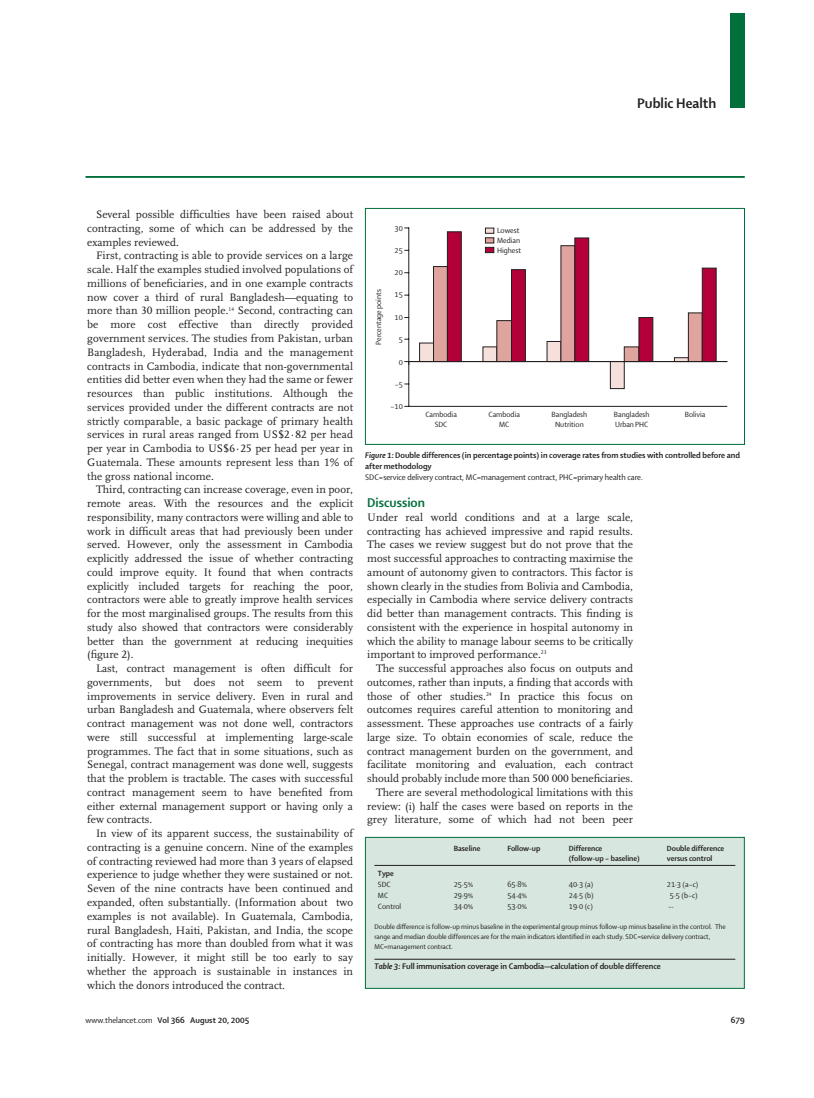
<style>
.page{position:relative;width:814px;height:1098px;background:#fff}
.page>*{position:absolute;margin:0;border:0;box-sizing:border-box;transform-origin:0 0}
.t1{font:15px "Shaker RB";color:#231f1f}
.t2{font:13.75px "Shaker RB";color:#006f3b}
.t3{font:11.25px/13.8px "Scala LF";color:#231f1f;text-align:justify}
.t4{font:8.75px/11px "Shaker RB";color:#231f1f}
.t5{font:8.75px "Shaker R";color:#231f1f}
.t6{font:8.12px/10px "Shaker R";color:#231f1f;text-align:center}
.t7{font:8.12px "Shaker RB";color:#231f1f}
.t8{font:7.5px/10px "Shaker R";color:#231f1f}
.s1{font-family:"Shaker RBI"}
.s2{font-family:"Shaker R"}
</style>
<div class="page">
<div style="left:730px;top:14px;width:15px;height:94px;background:#006f3b"></div>
<hr style="left:86px;top:176px;width:659px;height:2px;background:#006f3b">
<div style="left:419px;top:343px;width:15px;height:19px;background:#f6e0dc;border:1px solid #231f1f"></div>
<div style="left:433px;top:266px;width:15px;height:96px;background:#e0a49f;border:1px solid #231f1f"></div>
<div style="left:447px;top:231px;width:14px;height:131px;background:#b30038;border:1px solid #231f1f"></div>
<div style="left:482px;top:346px;width:15px;height:16px;background:#f6e0dc"></div>
<div style="left:496px;top:320px;width:16px;height:42px;background:#e0a49f;border:1px solid #231f1f"></div>
<div style="left:511px;top:269px;width:15px;height:93px;background:#b30038;border:1px solid #231f1f"></div>
<div style="left:547px;top:341px;width:14px;height:21px;background:#f6e0dc"></div>
<div style="left:560px;top:245px;width:15px;height:117px;background:#e0a49f"></div>
<div style="left:574px;top:238px;width:15px;height:124px;background:#b30038;border:1px solid #231f1f"></div>
<div style="left:610px;top:361px;width:14px;height:28px;background:#f6e0dc;border:1px solid #231f1f"></div>
<div style="left:624px;top:346px;width:15px;height:16px;background:#e0a49f;border:1px solid #231f1f"></div>
<div style="left:638px;top:317px;width:15px;height:45px;background:#b30038;border:1px solid #231f1f"></div>
<svg style="left:674px;top:357px;width:14px;height:4px"></svg>
<div style="left:688px;top:312px;width:14px;height:50px;background:#e0a49f;border:1px solid #231f1f"></div>
<div style="left:702px;top:268px;width:14px;height:94px;background:#b30038;border:1px solid #231f1f"></div>
<hr style="left:408px;top:228px;width:1px;height:178px;background:#231f1f">
<hr style="left:409px;top:406px;width:318px;height:1px;background:#231f1f">
<hr style="left:409px;top:361px;width:318px;height:1px;background:#231f1f">
<svg style="left:485px;top:228px;width:9px;height:6px"></svg>
<svg style="left:485px;top:237px;width:9px;height:6px"></svg>
<svg style="left:485px;top:247px;width:9px;height:6px"></svg>
<div style="left:365px;top:208px;width:379px;height:236px;border:1px solid #006f3b"></div>
<div style="left:365px;top:837px;width:379px;height:151px;background:#d7e7df"></div>
<hr style="left:374px;top:865px;width:361px;height:1px;background:#231f1f">
<hr style="left:374px;top:959px;width:361px;height:1px;background:#231f1f">
<div style="left:365px;top:837px;width:379px;height:151px;border:1px solid #006f3b"></div>
<h1 class="t1" style="left:637px;top:97px;width:81px">Public Health</h1>
<p class="t3" style="left:87px;top:208px;width:267px;text-indent:9px">Several possible difficulties have been raised about contracting, some of which can be addressed by the examples reviewed.</p>
<p class="t3" style="left:87px;top:249px;width:267px;text-indent:9px">First, contracting is able to provide services on a large scale. Half the examples studied involved populations of millions of beneficiaries, and in one example contracts now cover a third of rural Bangladesh—equating to more than 30 million people.<sup>14</sup> Second, contracting can be more cost effective than directly provided government services. The studies from Pakistan, urban Bangladesh, Hyderabad, India and the management contracts in Cambodia, indicate that non-governmental entities did better even when they had the same or fewer resources than public institutions. Although the services provided under the different contracts are not strictly comparable, a basic package of primary health services in rural areas ranged from US$2·82 per head per year in Cambodia to US$6·25 per head per year in Guatemala. These amounts represent less than 1% of the gross national income.</p>
<p class="t3" style="left:87px;top:483px;width:267px;text-indent:9px">Third, contracting can increase coverage, even in poor, remote areas. With the resources and the explicit responsibility, many contractors were willing and able to work in difficult areas that had previously been under served. However, only the assessment in Cambodia explicitly addressed the issue of whether contracting could improve equity. It found that when contracts explicitly included targets for reaching the poor, contractors were able to greatly improve health services for the most marginalised groups. The results from this study also showed that contractors were considerably better than the government at reducing inequities (figure 2).</p>
<p class="t3" style="left:87px;top:662px;width:267px;text-indent:9px">Last, contract management is often difficult for governments, but does not seem to prevent improvements in service delivery. Even in rural and urban Bangladesh and Guatemala, where observers felt contract management was not done well, contractors were still successful at implementing large-scale programmes. The fact that in some situations, such as Senegal, contract management was done well, suggests that the problem is tractable. The cases with successful contract management seem to have benefited from either external management support or having only a few contracts.</p>
<p class="t3" style="left:87px;top:827px;width:267px;text-indent:9px">In view of its apparent success, the sustainability of contracting is a genuine concern. Nine of the examples of contracting reviewed had more than 3 years of elapsed experience to judge whether they were sustained or not.<br>Seven of the nine contracts have been continued and expanded, often substantially. (Information about two examples is not available). In Guatemala, Cambodia, rural Bangladesh, Haiti, Pakistan, and India, the scope of contracting has more than doubled from what it was initially. However, it might still be too early to say whether the approach is sustainable in instances in which the donors introduced the contract.</p>
<p class="t6" style="left:374px;top:345px;width:57px;rotate:-90deg">Percentage points</p>
<p class="t6" style="left:395px;top:224px;width:10px">30</p>
<p class="t6" style="left:395px;top:246px;width:10px">25</p>
<p class="t6" style="left:395px;top:268px;width:10px">20</p>
<p class="t6" style="left:395px;top:290px;width:10px">15</p>
<p class="t6" style="left:395px;top:313px;width:10px">10</p>
<p class="t6" style="left:399px;top:335px;width:6px">5</p>
<p class="t6" style="left:399px;top:357px;width:6px">0</p>
<p class="t6" style="left:395px;top:380px;width:10px">–5</p>
<p class="t6" style="left:497px;top:226px;width:25px;text-align:left">Lowest<br>Median<br>Highest</p>
<p class="t6" style="left:390px;top:402px;width:14px">–10</p>
<p class="t6" style="left:425px;top:410px;width:33px">Cambodia<br>SDC</p>
<p class="t6" style="left:488px;top:410px;width:33px">Cambodia<br>MC</p>
<p class="t6" style="left:551px;top:410px;width:37px">Bangladesh<br>Nutrition</p>
<p class="t6" style="left:614px;top:410px;width:37px;text-align:left">Bangladesh<br>Urban PHC</p>
<p class="t6" style="left:685px;top:410px;width:22px">Bolivia</p>
<p class="t4" style="left:365px;top:450px;width:376px"><span class="s1">Figure 1:</span> Double differences (in percentage points) in coverage rates from studies with controlled before and after methodology</p>
<p class="t5" style="left:365px;top:473px;width:279px">SDC=service delivery contract, MC=management contract, PHC=primary health care.</p>
<p class="t2" style="left:367px;top:497px;width:59px">Discussion</p>
<p class="t3" style="left:367px;top:511px;width:267px">Under real world conditions and at a large scale, contracting has achieved impressive and rapid results.<br>The cases we review suggest but do not prove that the most successful approaches to contracting maximise the amount of autonomy given to contractors. This factor is shown clearly in the studies from Bolivia and Cambodia, especially in Cambodia where service delivery contracts did better than management contracts. This finding is consistent with the experience in hospital autonomy in which the ability to manage labour seems to be critically important to improved performance.<sup>23</sup></p>
<p class="t3" style="left:367px;top:662px;width:267px;text-align:right">The successful approaches also focus on outputs and outcomes, rather than inputs, a finding that accords with those of other studies.<sup>24</sup> In practice this focus on outcomes requires careful attention to monitoring and assessment. These approaches use contracts of a fairly large size. To obtain economies of scale, reduce the contract management burden on the government, and facilitate monitoring and evaluation, each contract should probably include more than 500 000 beneficiaries.<br>There are several methodological limitations with this review: (i) half the cases were based on reports in the grey literature, some of which had not been peer</p>
<p class="t7" style="left:454px;top:845px;width:28px">Baseline</p>
<p class="t7" style="left:507px;top:845px;width:35px">Follow-up</p>
<p class="t7" style="left:569px;top:845px;width:35px">Difference</p>
<p class="t7" style="left:667px;top:845px;width:59px">Double difference</p>
<p class="t7" style="left:569px;top:855px;width:72px">(follow-up – baseline)</p>
<p class="t7" style="left:667px;top:855px;width:47px">versus control</p>
<p class="t7" style="left:378px;top:870px;width:17px">Type</p>
<p class="t6" style="left:378px;top:880px;width:14px">SDC</p>
<p class="t6" style="left:454px;top:880px;width:21px">25·5%</p>
<p class="t6" style="left:507px;top:880px;width:21px">65·8%</p>
<p class="t6" style="left:569px;top:880px;width:26px">40·3 (a)</p>
<p class="t6" style="left:667px;top:880px;width:33px">21·3 (a–c)</p>
<p class="t6" style="left:378px;top:891px;width:12px">MC</p>
<p class="t6" style="left:454px;top:891px;width:21px">29·9%</p>
<p class="t6" style="left:507px;top:891px;width:21px">54·4%</p>
<p class="t6" style="left:569px;top:891px;width:26px">24·5 (b)</p>
<p class="t6" style="left:670px;top:891px;width:29px">5·5 (b–c)</p>
<p class="t6" style="left:378px;top:901px;width:25px">Control</p>
<p class="t6" style="left:454px;top:901px;width:21px">34·0%</p>
<p class="t6" style="left:507px;top:901px;width:21px">53·0%</p>
<p class="t6" style="left:569px;top:901px;width:25px">19·0 (c)</p>
<p class="t8" style="left:374px;top:922px;width:353px">Double difference is follow-up minus baseline in the experimental group minus follow-up minus baseline in the control. The range and median double differences are for the main indicators identified in each study. SDC=service delivery contract,<br>MC=management contract.</p>
<p class="t4" style="left:374px;top:961px;width:288px"><span class="s1">Table 3:</span> Full immunisation coverage in Cambodia—calculation of double difference</p>
<p class="t4" style="left:86px;top:1015px;width:166px"><span class="s2">www.thelancet.com</span> Vol 366 August 20, 2005</p>
<p class="t4" style="left:731px;top:1015px;width:15px">679</p>
</div>
